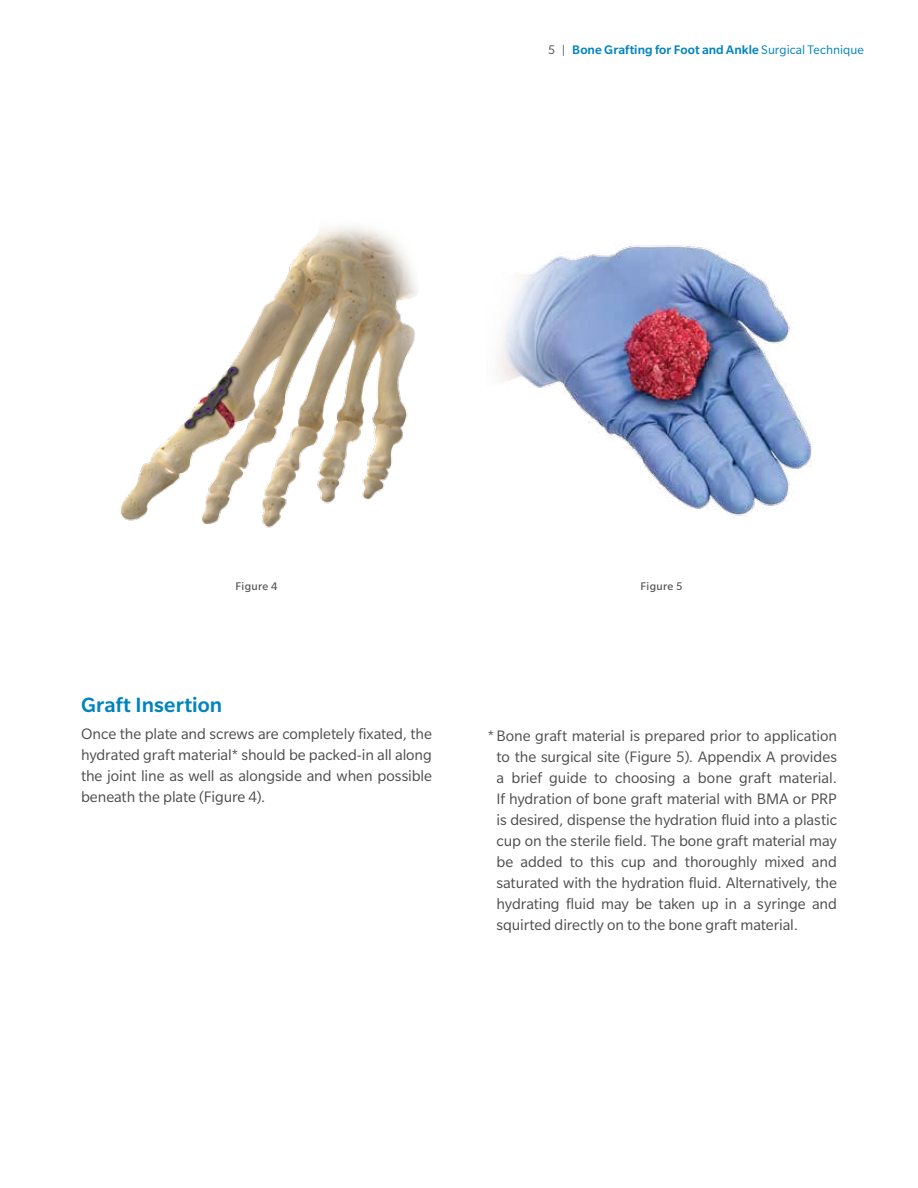
<style>
.page{position:relative;width:918px;height:1188px;background:#fff}
.page>*{position:absolute;margin:0;border:0;box-sizing:border-box;transform-origin:0 0}
.t1{font:500 22.5px "Slate Pro";letter-spacing:.005em;color:#0083bf}
.t2{font:16.5px/21px "Slate Pro";letter-spacing:-.005em;color:#4d4d4f;text-align:justify}
.t3{font:500 13.5px "Slate Pro";letter-spacing:.005em;color:#0083bf}
.t4{font:12px "Slate Pro";letter-spacing:.025em;color:#4d4d4f}
.s1{font-weight:400;color:#4d4d4f}
.s2{font-weight:400}
</style>
<div class="page">
<img style="left:120px;top:226px;width:298px;height:302px">
<img style="left:499px;top:245px;width:313px;height:271px">
<p class="t3" style="left:548px;top:42px;width:317px"><span class="s1">5 |</span> Bone Grafting for Foot and Ankle <span class="s2">Surgical Technique</span></p>
<p class="t4" style="left:236px;top:580px;width:43px">Figure 4</p>
<p class="t4" style="left:641px;top:580px;width:43px">Figure 5</p>
<h1 class="t1" style="left:81px;top:693px;width:143px">Graft Insertion</h1>
<p class="t2" style="left:81px;top:723px;width:353px">Once the plate and screws are completely fixated, the hydrated graft material* should be packed-in all along the joint line as well as alongside and when possible beneath the plate (Figure 4).</p>
<p class="t2" style="left:496px;top:725px;width:342px;text-indent:-9px">*Bone graft material is prepared prior to application to the surgical site (Figure 5). Appendix A provides a brief guide to choosing a bone graft material.<br>If hydration of bone graft material with BMA or PRP is desired, dispense the hydration fluid into a plastic cup on the sterile field. The bone graft material may be added to this cup and thoroughly mixed and saturated with the hydration fluid. Alternatively, the hydrating fluid may be taken up in a syringe and squirted directly on to the bone graft material.</p>
</div>
